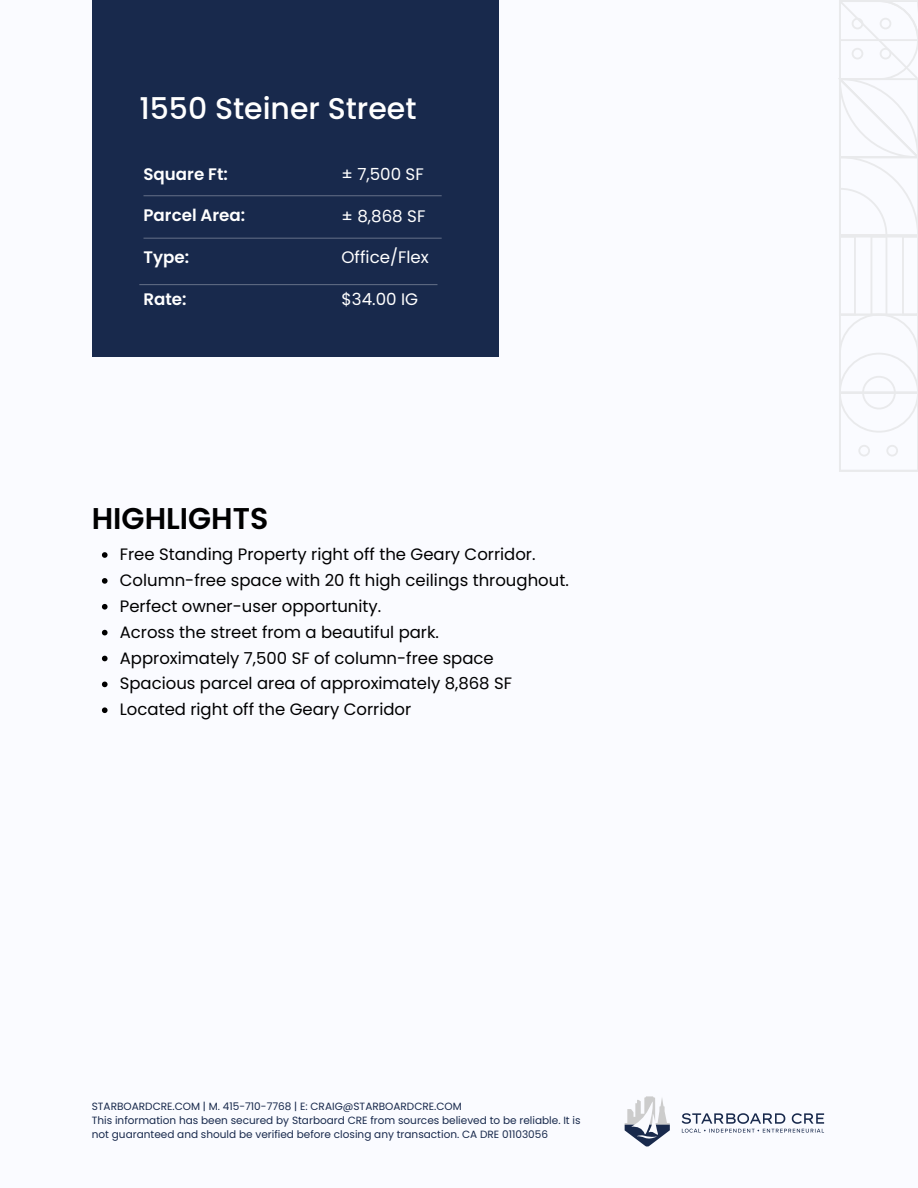
<style>
.page{position:relative;width:918px;height:1188px;background:#fafbff}
.page>*{position:absolute;margin:0;border:0;box-sizing:border-box;transform-origin:0 0}
.t1{font:500 30px "Poppins";color:#fff}
.t2{font:600 30px "Poppins";color:#000}
.t3{font:16.65px "Poppins";color:#fff}
.t4{font:600 16.65px "Poppins";color:#fff}
.t5{font:16.5px/25.8px "Poppins";color:#000}
.t6{font:10.5px/14px "Poppins";color:#18294c}
</style>
<div class="page">
<div style="left:92px;top:0;width:407px;height:357px;background:#18294c"></div>
<hr style="left:144px;top:195px;width:298px;height:1px;background:#fff">
<hr style="left:144px;top:238px;width:298px;height:1px;background:#fff">
<svg style="left:102px;top:552px;width:6px;height:6px"></svg>
<svg style="left:102px;top:578px;width:6px;height:6px"></svg>
<svg style="left:102px;top:604px;width:6px;height:6px"></svg>
<svg style="left:102px;top:630px;width:6px;height:5px"></svg>
<svg style="left:102px;top:656px;width:6px;height:5px"></svg>
<svg style="left:102px;top:682px;width:6px;height:5px"></svg>
<svg style="left:102px;top:707px;width:6px;height:6px"></svg>
<svg style="left:625px;top:1096px;width:45px;height:51px"></svg>
<svg style="left:682px;top:1113px;width:142px;height:20px"></svg>
<svg style="left:839px;top:0;width:79px;height:471px"></svg>
<hr style="left:139px;top:284px;width:298px;height:1px;background:#fff">
<h4 class="t1" style="left:139px;top:88px;width:279px">1550 Steiner Street</h4>
<h2 class="t4" style="left:144px;top:162px;width:86px">Square Ft:</h2>
<h2 class="t4" style="left:144px;top:204px;width:103px">Parcel Area:</h2>
<h2 class="t4" style="left:144px;top:245px;width:47px">Type:</h2>
<h2 class="t4" style="left:144px;top:287px;width:45px">Rate:</h2>
<h3 class="t3" style="left:341px;top:163px;width:84px">± 7,500 SF</h3>
<h3 class="t3" style="left:341px;top:204px;width:85px">± 8,868 SF</h3>
<h3 class="t3" style="left:341px;top:246px;width:89px">Office/Flex</h3>
<h3 class="t3" style="left:341px;top:288px;width:78px">$34.00 IG</h3>
<h1 class="t2" style="left:92px;top:497px;width:178px">HIGHLIGHTS</h1>
<p class="t5" style="left:120px;top:541px;width:450px">Free Standing Property right off the Geary Corridor.<br>Column-free space with 20 ft high ceilings throughout.<br>Perfect owner-user opportunity.<br>Across the street from a beautiful park.<br>Approximately 7,500 SF of column-free space Spacious parcel area of approximately 8,868 SF Located right off the Geary Corridor</p>
<p class="t6" style="left:92px;top:1099px;width:372px">STARBOARDCRE.COM | M. 415-710-7768 | E: CRAIG@STARBOARDCRE.COM</p>
<p class="t6" style="left:92px;top:1113px;width:490px">This information has been secured by Starboard CRE from sources believed to be reliable. It is not guaranteed and should be verified before closing any transaction. CA DRE 01103056</p>
</div>
